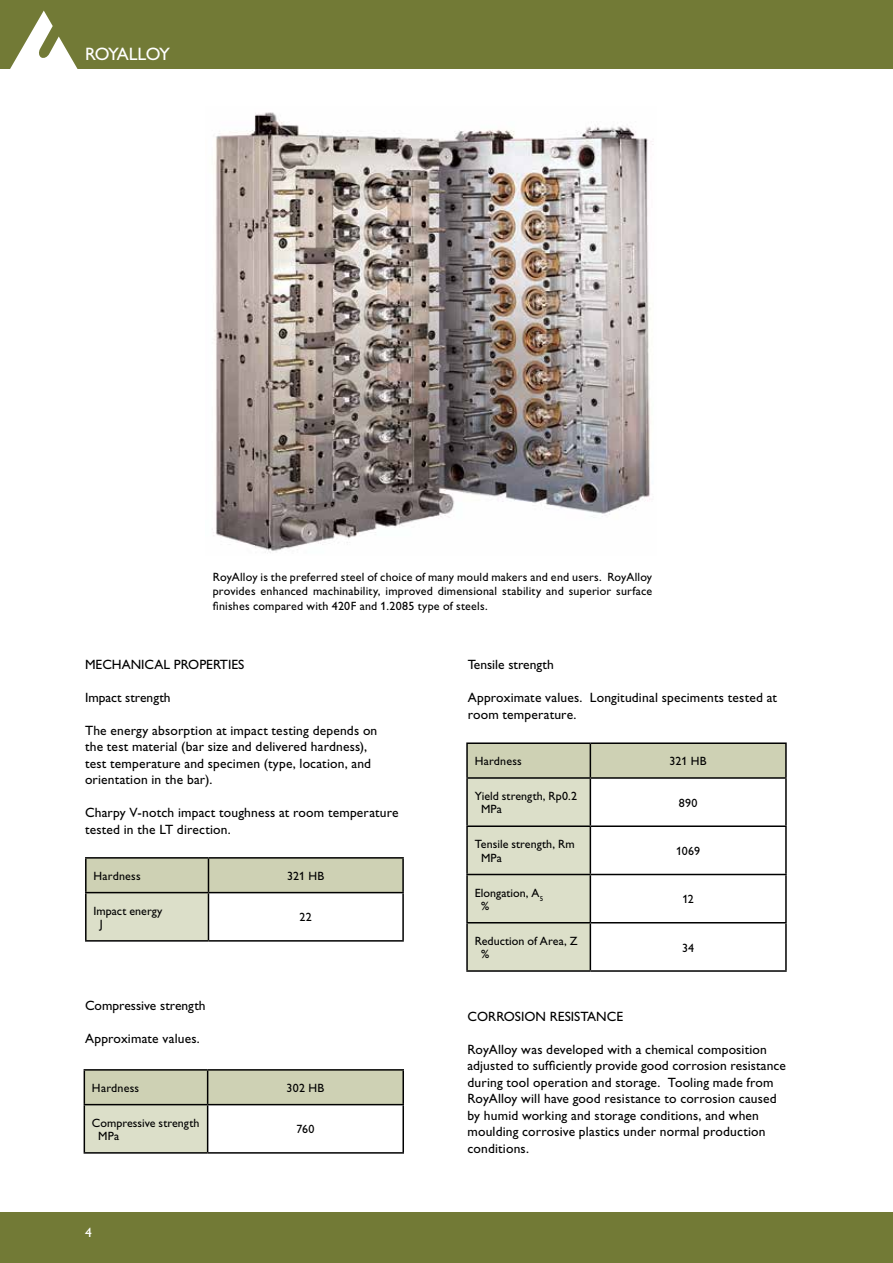
<style>
.page{position:relative;width:893px;height:1263px;background:#fff}
.page>*{position:absolute;margin:0;border:0;box-sizing:border-box;transform-origin:0 0}
.t1{font:18px "Assab Gill";letter-spacing:-.06em;color:#fff}
.t2{font:13.5px/16.5px "Assab Gill";letter-spacing:.01em;color:#000}
.t3{font:13.5px "Assab Gill";color:#fff}
.t4{font:12px/13.5px "Assab Gill";letter-spacing:.01em;color:#000}
</style>
<div class="page">
<div style="left:0;top:1212px;width:893px;height:51px;background:#727a36"></div>
<div style="left:0;top:0;width:893px;height:68px;background:#727a36"></div>
<svg style="left:6px;top:11px;width:76px;height:58px"></svg>
<svg style="left:468px;top:744px;width:317px;height:226px"></svg>
<hr style="left:466px;top:742px;width:124px;height:2px;background:#000">
<hr style="left:466px;top:744px;width:2px;height:33px;background:#000">
<hr style="left:590px;top:742px;width:197px;height:2px;background:#000">
<hr style="left:590px;top:744px;width:1px;height:33px;background:#000">
<hr style="left:785px;top:744px;width:2px;height:33px;background:#000">
<hr style="left:466px;top:777px;width:124px;height:2px;background:#000">
<hr style="left:466px;top:779px;width:2px;height:46px;background:#000">
<hr style="left:590px;top:777px;width:197px;height:2px;background:#000">
<hr style="left:590px;top:779px;width:1px;height:46px;background:#000">
<hr style="left:785px;top:779px;width:2px;height:46px;background:#000">
<hr style="left:466px;top:825px;width:124px;height:2px;background:#000">
<hr style="left:466px;top:827px;width:2px;height:47px;background:#000">
<hr style="left:590px;top:825px;width:197px;height:2px;background:#000">
<hr style="left:590px;top:827px;width:1px;height:47px;background:#000">
<hr style="left:785px;top:827px;width:2px;height:47px;background:#000">
<hr style="left:466px;top:874px;width:124px;height:1px;background:#000">
<hr style="left:466px;top:875px;width:2px;height:47px;background:#000">
<hr style="left:590px;top:874px;width:197px;height:1px;background:#000">
<hr style="left:590px;top:875px;width:1px;height:47px;background:#000">
<hr style="left:785px;top:875px;width:2px;height:47px;background:#000">
<hr style="left:466px;top:922px;width:124px;height:1px;background:#000">
<hr style="left:466px;top:923px;width:2px;height:47px;background:#000">
<hr style="left:590px;top:922px;width:197px;height:1px;background:#000">
<hr style="left:590px;top:923px;width:1px;height:47px;background:#000">
<hr style="left:785px;top:923px;width:2px;height:47px;background:#000">
<hr style="left:466px;top:970px;width:124px;height:2px;background:#000">
<hr style="left:590px;top:970px;width:197px;height:2px;background:#000">
<svg style="left:85px;top:1070px;width:317px;height:34px;background:#c8cbaf"></svg>
<div style="left:84px;top:1104px;width:124px;height:49px;background:#dcdfc9"></div>
<hr style="left:84px;top:1069px;width:124px;height:1px;background:#000">
<hr style="left:84px;top:1070px;width:1px;height:34px;background:#000">
<hr style="left:208px;top:1069px;width:196px;height:1px;background:#000">
<hr style="left:207px;top:1070px;width:1px;height:34px;background:#000">
<hr style="left:402px;top:1070px;width:2px;height:34px;background:#000">
<hr style="left:84px;top:1104px;width:124px;height:1px;background:#000">
<hr style="left:84px;top:1105px;width:1px;height:47px;background:#000">
<hr style="left:208px;top:1104px;width:196px;height:1px;background:#000">
<hr style="left:207px;top:1105px;width:1px;height:47px;background:#000">
<hr style="left:402px;top:1105px;width:2px;height:47px;background:#000">
<hr style="left:84px;top:1152px;width:124px;height:1px;background:#000">
<hr style="left:208px;top:1152px;width:196px;height:1px;background:#000">
<div style="left:87px;top:859px;width:315px;height:33px;background:#ced1b4"></div>
<div style="left:86px;top:893px;width:122px;height:48px;background:#dcdfc9"></div>
<hr style="left:85px;top:857px;width:123px;height:2px;background:#000">
<hr style="left:85px;top:859px;width:2px;height:33px;background:#000">
<hr style="left:208px;top:857px;width:196px;height:2px;background:#000">
<hr style="left:208px;top:859px;width:1px;height:33px;background:#000">
<hr style="left:402px;top:859px;width:2px;height:33px;background:#000">
<hr style="left:85px;top:892px;width:123px;height:1px;background:#000">
<hr style="left:85px;top:893px;width:2px;height:47px;background:#000">
<hr style="left:208px;top:892px;width:196px;height:1px;background:#000">
<hr style="left:208px;top:893px;width:1px;height:47px;background:#000">
<hr style="left:402px;top:893px;width:2px;height:47px;background:#000">
<hr style="left:85px;top:940px;width:123px;height:2px;background:#000">
<hr style="left:208px;top:940px;width:196px;height:2px;background:#000">
<img style="left:212px;top:112px;width:442px;height:441px">
<h1 class="t1" style="left:85px;top:44px;width:87px">ROYALLOY</h1>
<p class="t4" style="left:213px;top:570px;width:441px;line-height:14.4px;text-align:justify">RoyAlloy is the preferred steel of choice of many mould makers and end users. RoyAlloy provides enhanced machinability, improved dimensional stability and superior surface finishes compared with 420F and 1.2085 type of steels.</p>
<p class="t2" style="left:85px;top:657px;width:161px">MECHANICAL PROPERTIES</p>
<p class="t2" style="left:85px;top:689px;width:87px">Impact strength</p>
<p class="t2" style="left:85px;top:722px;width:294px">The energy absorption at impact testing depends on the test material (bar size and delivered hardness), test temperature and specimen (type, location, and orientation in the bar).</p>
<p class="t2" style="left:85px;top:804px;width:315px">Charpy V-notch impact toughness at room temperature tested in the LT direction.</p>
<p class="t4" style="left:93px;top:869px;width:49px">Hardness</p>
<p class="t4" style="left:287px;top:869px;width:39px">321 HB</p>
<p class="t4" style="left:100px;top:904px;width:64px;text-indent:-6px">Impact energy<br>J</p>
<p class="t4" style="left:300px;top:911px;width:14px">22</p>
<p class="t2" style="left:85px;top:997px;width:122px">Compressive strength</p>
<p class="t2" style="left:85px;top:1030px;width:116px">Approximate values.</p>
<p class="t4" style="left:92px;top:1081px;width:49px">Hardness</p>
<p class="t4" style="left:287px;top:1081px;width:39px">302 HB</p>
<p class="t4" style="left:98px;top:1116px;width:103px;text-indent:-6px">Compressive strength<br>MPa</p>
<p class="t4" style="left:296px;top:1123px;width:20px">760</p>
<p class="t3" style="left:85px;top:1225px;width:8px">4</p>
<p class="t2" style="left:468px;top:657px;width:88px">Tensile strength</p>
<p class="t2" style="left:468px;top:690px;width:311px">Approximate values. Longitudinal speciments tested at room temperature.</p>
<p class="t4" style="left:475px;top:755px;width:49px">Hardness</p>
<p class="t4" style="left:670px;top:755px;width:39px">321 HB</p>
<p class="t4" style="left:481px;top:789px;width:98px;text-indent:-6px">Yield strength, Rp0.2<br>MPa</p>
<p class="t4" style="left:679px;top:796px;width:20px">890</p>
<p class="t4" style="left:481px;top:838px;width:95px;text-indent:-6px">Tensile strength, Rm<br>MPa</p>
<p class="t4" style="left:676px;top:844px;width:26px">1069</p>
<p class="t4" style="left:481px;top:886px;width:64px;text-indent:-6px">Elongation, A<sub>5 </sub>%</p>
<p class="t4" style="left:682px;top:893px;width:13px">12</p>
<p class="t4" style="left:481px;top:934px;width:98px;text-indent:-6px">Reduction of Area, Z %</p>
<p class="t4" style="left:682px;top:941px;width:14px">34</p>
<p class="t2" style="left:468px;top:1008px;width:157px">CORROSION RESISTANCE</p>
<p class="t2" style="left:468px;top:1041px;width:320px">RoyAlloy was developed with a chemical composition adjusted to sufficiently provide good corrosion resistance during tool operation and storage. Tooling made from RoyAlloy will have good resistance to corrosion caused by humid working and storage conditions, and when moulding corrosive plastics under normal production conditions.</p>
</div>
